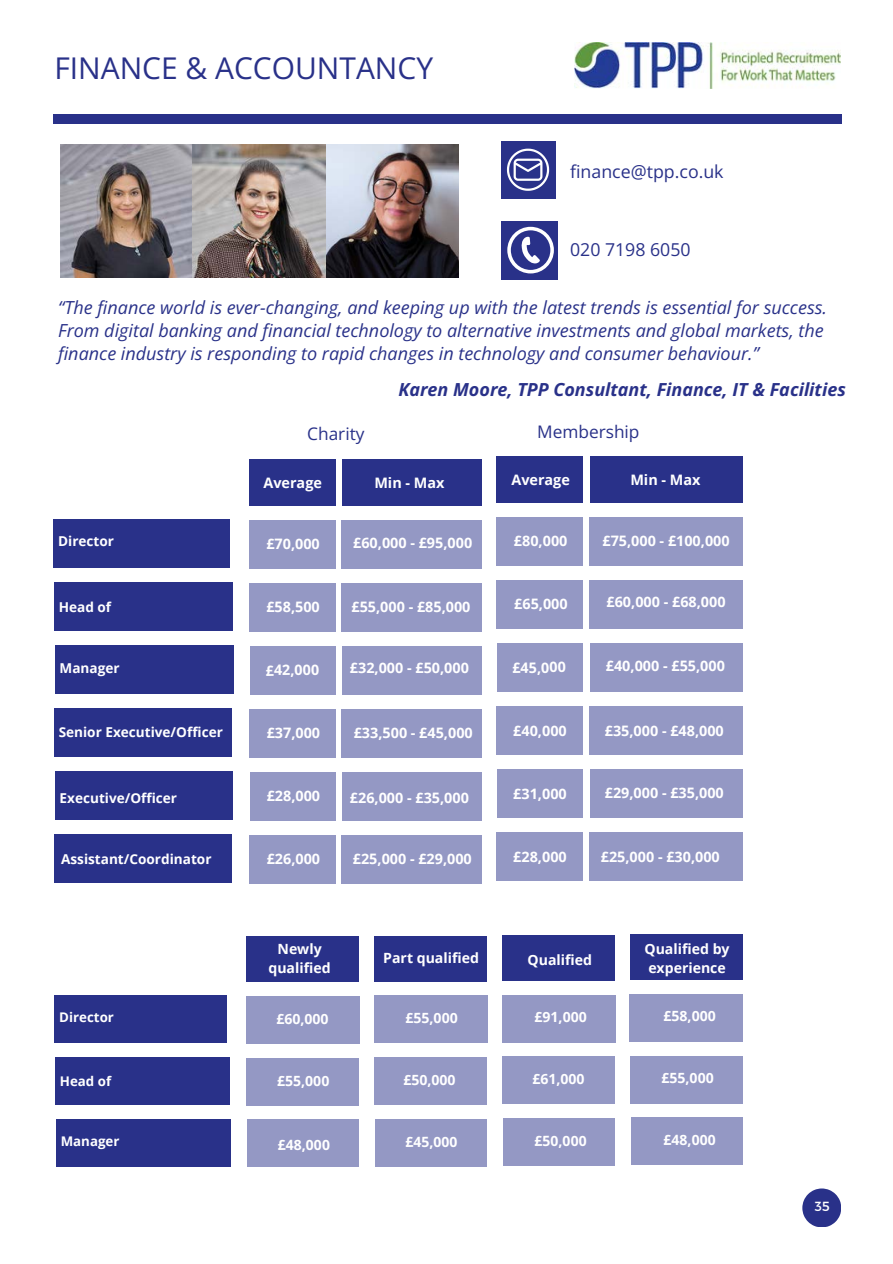
<style>
.page{position:relative;width:893px;height:1264px;background:#fff}
.page>*{position:absolute;margin:0;border:0;box-sizing:border-box;transform-origin:0 0}
.t1{font:30px "Open Sans";color:#293189}
.t2{font:italic 18px/22.8px "Open Sans";color:#293189}
.t3{font:italic 700 18px "Open Sans";color:#293189}
.t4{font:17.85px "Open Sans";color:#293189}
.t5{font:17.7px "Open Sans";color:#293189}
.t6{font:17.25px "Open Sans";color:#293189}
.t7{font:700 14.4px "Open Sans";color:#fff}
.t8{font:700 14.1px/19px "Open Sans";color:#fff;text-align:center}
.t9{font:700 13.65px "Open Sans";color:#fff}
.t10{font:700 13.35px "Open Sans";color:#fff}
.t11{font:13.2px "Montserrat";color:#fff}
</style>
<div class="page">
<div style="left:53px;top:115px;width:788px;height:9px;background:#293189"></div>
<svg style="left:802px;top:1188px;width:39px;height:39px"></svg>
<img style="left:574px;top:43px;width:266px;height:46px">
<img style="left:60px;top:144px;width:399px;height:133px">
<div style="left:501px;top:141px;width:55px;height:58px;background:#293189"></div>
<svg style="left:507px;top:149px;width:42px;height:42px"></svg>
<div style="left:501px;top:221px;width:56px;height:59px;background:#293189"></div>
<svg style="left:507px;top:227px;width:46px;height:46px"></svg>
<div style="left:249px;top:835px;width:87px;height:48px;background:#9498c4"></div>
<div style="left:54px;top:834px;width:178px;height:48px;background:#293189"></div>
<div style="left:55px;top:771px;width:177px;height:48px;background:#293189"></div>
<div style="left:250px;top:772px;width:86px;height:48px;background:#9498c4"></div>
<div style="left:54px;top:708px;width:178px;height:48px;background:#293189"></div>
<div style="left:249px;top:709px;width:87px;height:48px;background:#9498c4"></div>
<div style="left:55px;top:645px;width:178px;height:48px;background:#293189"></div>
<div style="left:250px;top:646px;width:86px;height:48px;background:#9498c4"></div>
<div style="left:54px;top:582px;width:178px;height:49px;background:#293189"></div>
<div style="left:249px;top:583px;width:87px;height:48px;background:#9498c4"></div>
<div style="left:53px;top:519px;width:176px;height:48px;background:#293189"></div>
<div style="left:249px;top:520px;width:87px;height:48px;background:#9498c4"></div>
<div style="left:250px;top:459px;width:86px;height:46px;background:#293189"></div>
<div style="left:342px;top:835px;width:140px;height:48px;background:#9498c4"></div>
<div style="left:343px;top:772px;width:139px;height:48px;background:#9498c4"></div>
<div style="left:342px;top:709px;width:140px;height:48px;background:#9498c4"></div>
<div style="left:343px;top:646px;width:139px;height:48px;background:#9498c4"></div>
<div style="left:342px;top:583px;width:140px;height:48px;background:#9498c4"></div>
<div style="left:341px;top:520px;width:141px;height:48px;background:#9498c4"></div>
<div style="left:342px;top:459px;width:140px;height:46px;background:#293189"></div>
<div style="left:496px;top:832px;width:87px;height:49px;background:#9498c4"></div>
<div style="left:497px;top:769px;width:86px;height:49px;background:#9498c4"></div>
<div style="left:496px;top:706px;width:87px;height:49px;background:#9498c4"></div>
<div style="left:497px;top:643px;width:86px;height:49px;background:#9498c4"></div>
<div style="left:496px;top:580px;width:87px;height:49px;background:#9498c4"></div>
<div style="left:496px;top:517px;width:87px;height:49px;background:#9498c4"></div>
<div style="left:497px;top:456px;width:86px;height:47px;background:#293189"></div>
<div style="left:590px;top:832px;width:153px;height:49px;background:#9498c4"></div>
<div style="left:590px;top:769px;width:153px;height:49px;background:#9498c4"></div>
<div style="left:590px;top:706px;width:153px;height:49px;background:#9498c4"></div>
<div style="left:590px;top:643px;width:153px;height:49px;background:#9498c4"></div>
<div style="left:590px;top:580px;width:153px;height:49px;background:#9498c4"></div>
<div style="left:589px;top:517px;width:154px;height:49px;background:#9498c4"></div>
<div style="left:590px;top:456px;width:152px;height:47px;background:#293189"></div>
<div style="left:56px;top:1119px;width:175px;height:47px;background:#293189"></div>
<div style="left:247px;top:1119px;width:112px;height:47px;background:#9498c4"></div>
<div style="left:55px;top:1057px;width:175px;height:47px;background:#293189"></div>
<div style="left:246px;top:1058px;width:113px;height:47px;background:#9498c4"></div>
<div style="left:54px;top:995px;width:173px;height:47px;background:#293189"></div>
<div style="left:246px;top:996px;width:113px;height:47px;background:#9498c4"></div>
<div style="left:247px;top:936px;width:112px;height:46px;background:#293189"></div>
<div style="left:375px;top:1119px;width:112px;height:47px;background:#9498c4"></div>
<div style="left:374px;top:1057px;width:113px;height:47px;background:#9498c4"></div>
<div style="left:374px;top:995px;width:113px;height:47px;background:#9498c4"></div>
<div style="left:375px;top:935px;width:112px;height:46px;background:#293189"></div>
<div style="left:503px;top:1118px;width:112px;height:47px;background:#9498c4"></div>
<div style="left:502px;top:1056px;width:113px;height:47px;background:#9498c4"></div>
<div style="left:502px;top:995px;width:113px;height:47px;background:#9498c4"></div>
<div style="left:502px;top:934px;width:113px;height:46px;background:#293189"></div>
<div style="left:631px;top:1117px;width:112px;height:47px;background:#9498c4"></div>
<div style="left:630px;top:1055px;width:113px;height:48px;background:#9498c4"></div>
<div style="left:630px;top:994px;width:113px;height:47px;background:#9498c4"></div>
<div style="left:630px;top:934px;width:112px;height:45px;background:#293189"></div>
<p class="t1" style="left:54px;top:47px;width:380px">FINANCE &amp; ACCOUNTANCY</p>
<p class="t4" style="left:570px;top:159px;width:155px">finance@tpp.co.uk</p>
<p class="t5" style="left:570px;top:237px;width:122px">020 7198 6050</p>
<p class="t2" style="left:58px;top:296px;width:770px">“The finance world is ever-changing, and keeping up with the latest trends is essential for success.<br>From digital banking and financial technology to alternative investments and global markets, the finance industry is responding to rapid changes in technology and consumer behaviour.”</p>
<p class="t3" style="left:398px;top:376px;width:449px">Karen Moore, TPP Consultant, Finance, IT &amp; Facilities</p>
<p class="t6" style="left:307px;top:422px;width:59px">Charity</p>
<p class="t6" style="left:537px;top:419px;width:104px">Membership</p>
<p class="t7" style="left:263px;top:473px;width:60px">Average</p>
<p class="t7" style="left:374px;top:473px;width:72px">Min - Max</p>
<p class="t7" style="left:511px;top:469px;width:60px">Average</p>
<p class="t7" style="left:630px;top:469px;width:72px">Min - Max</p>
<p class="t9" style="left:58px;top:531px;width:57px">Director</p>
<p class="t7" style="left:266px;top:533px;width:55px">£70,000</p>
<p class="t7" style="left:353px;top:533px;width:120px">£60,000 - £95,000</p>
<p class="t7" style="left:514px;top:530px;width:55px">£80,000</p>
<p class="t7" style="left:602px;top:530px;width:129px">£75,000 - £100,000</p>
<p class="t9" style="left:59px;top:597px;width:54px">Head of</p>
<p class="t7" style="left:266px;top:596px;width:55px">£58,500</p>
<p class="t7" style="left:351px;top:596px;width:120px">£55,000 - £85,000</p>
<p class="t7" style="left:514px;top:593px;width:55px">£65,000</p>
<p class="t7" style="left:606px;top:592px;width:120px">£60,000 - £68,000</p>
<p class="t9" style="left:60px;top:658px;width:62px">Manager</p>
<p class="t7" style="left:265px;top:660px;width:55px;rotate:-1deg">£42,000</p>
<p class="t7" style="left:350px;top:658px;width:120px">£32,000 - £50,000</p>
<p class="t7" style="left:512px;top:657px;width:55px;rotate:-1deg">£45,000</p>
<p class="t7" style="left:606px;top:655px;width:120px">£40,000 - £55,000</p>
<p class="t9" style="left:59px;top:722px;width:166px">Senior Executive/Officer</p>
<p class="t7" style="left:267px;top:722px;width:55px">£37,000</p>
<p class="t7" style="left:354px;top:722px;width:120px">£33,500 - £45,000</p>
<p class="t7" style="left:513px;top:720px;width:55px">£40,000</p>
<p class="t7" style="left:604px;top:720px;width:120px">£35,000 - £48,000</p>
<p class="t9" style="left:60px;top:788px;width:119px">Executive/Officer</p>
<p class="t7" style="left:267px;top:785px;width:55px">£28,000</p>
<p class="t7" style="left:350px;top:787px;width:120px">£26,000 - £35,000</p>
<p class="t7" style="left:513px;top:783px;width:55px">£31,000</p>
<p class="t7" style="left:604px;top:782px;width:120px">£29,000 - £35,000</p>
<p class="t9" style="left:61px;top:849px;width:152px">Assistant/Coordinator</p>
<p class="t7" style="left:267px;top:848px;width:55px">£26,000</p>
<p class="t7" style="left:353px;top:849px;width:120px">£25,000 - £29,000</p>
<p class="t7" style="left:513px;top:846px;width:55px">£28,000</p>
<p class="t7" style="left:600px;top:846px;width:120px">£25,000 - £30,000</p>
<p class="t8" style="left:268px;top:939px;width:64px">Newly qualified</p>
<p class="t8" style="left:383px;top:948px;width:97px">Part qualified</p>
<p class="t8" style="left:527px;top:949px;width:66px">Qualified</p>
<p class="t8" style="left:644px;top:939px;width:87px;text-align:left">Qualified by experience</p>
<p class="t10" style="left:59px;top:1007px;width:56px">Director</p>
<p class="t8" style="left:276px;top:1009px;width:54px">£60,000</p>
<p class="t8" style="left:405px;top:1008px;width:54px">£55,000</p>
<p class="t8" style="left:534px;top:1007px;width:54px">£91,000</p>
<p class="t8" style="left:663px;top:1006px;width:54px">£58,000</p>
<p class="t10" style="left:60px;top:1071px;width:53px">Head of</p>
<p class="t8" style="left:277px;top:1071px;width:54px">£55,000</p>
<p class="t8" style="left:403px;top:1070px;width:54px">£50,000</p>
<p class="t8" style="left:532px;top:1069px;width:54px">£61,000</p>
<p class="t8" style="left:661px;top:1068px;width:54px">£55,000</p>
<p class="t10" style="left:61px;top:1132px;width:60px">Manager</p>
<p class="t8" style="left:277px;top:1135px;width:54px;rotate:-1deg">£48,000</p>
<p class="t8" style="left:405px;top:1132px;width:54px;rotate:-1deg">£45,000</p>
<p class="t8" style="left:534px;top:1131px;width:54px;rotate:-1deg">£50,000</p>
<p class="t8" style="left:663px;top:1130px;width:54px;rotate:-1deg">£48,000</p>
<p class="t11" style="left:814px;top:1197px;width:16px">35</p>
</div>
